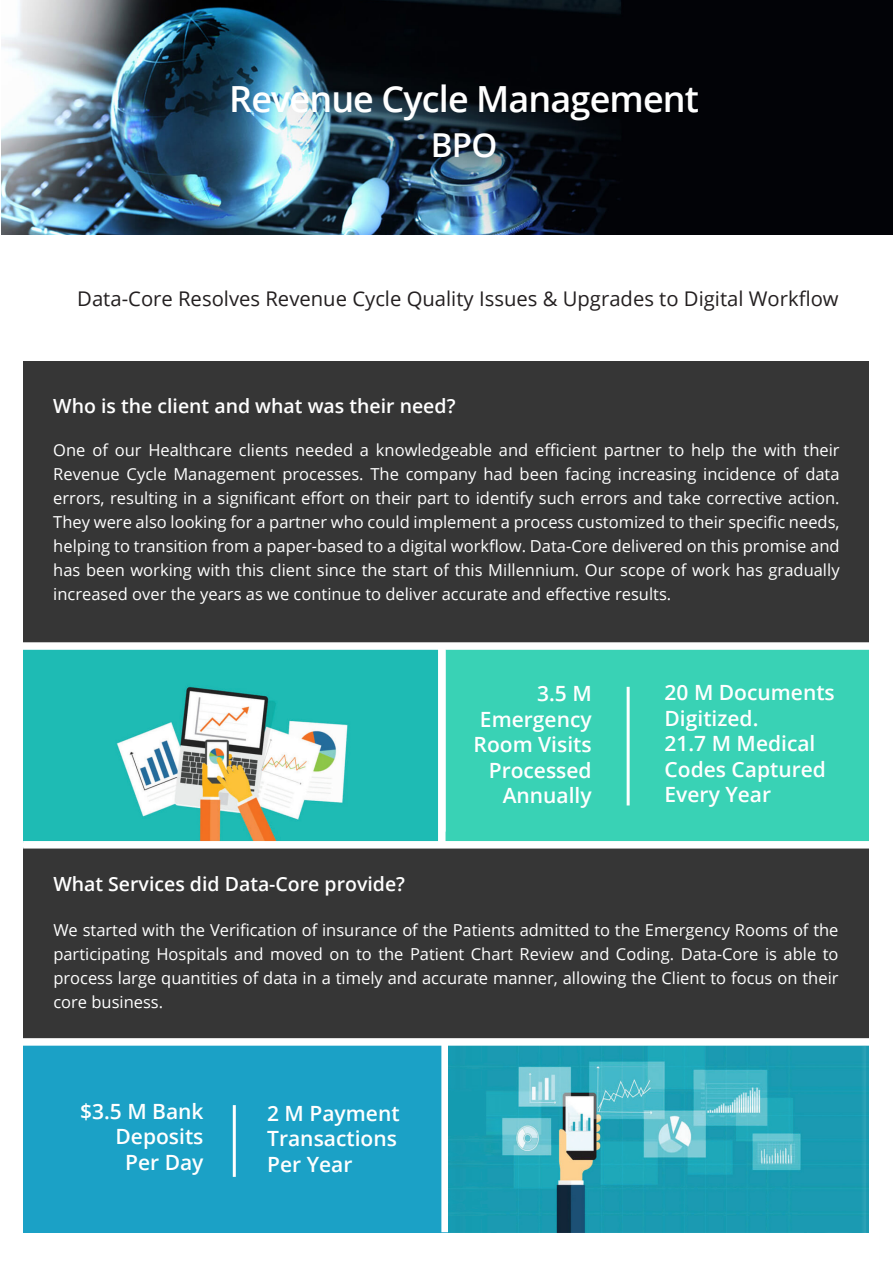
<style>
.page{position:relative;width:893px;height:1263px;background:#fff}
.page>*{position:absolute;margin:0;border:0;box-sizing:border-box;transform-origin:0 0}
.t1{font:600 36px "Open Sans";letter-spacing:-.025em;color:#fff}
.t2{font:600 33px "Open Sans";color:#fff}
.t3{font:600 21px/25.5px "Open Sans";color:#fff}
.t4{font:20.25px "Open Sans";color:#231f20}
.t5{font:600 19.5px "Open Sans";color:#fff}
.t6{font:16.5px/24px "Open Sans";color:#fff;text-align:justify}
</style>
<div class="page">
<div style="left:23px;top:847px;width:846px;height:199px;background:#363636"></div>
<img style="left:1px;top:1px;width:892px;height:233px">
<div style="left:446px;top:650px;width:423px;height:191px;background:#39d2b5"></div>
<hr style="left:627px;top:687px;width:3px;height:118px;background:#fff">
<img style="left:23px;top:650px;width:415px;height:191px">
<div style="left:23px;top:841px;width:851px;height:7px;background:#fff"></div>
<div style="left:23px;top:361px;width:846px;height:281px;background:#363636"></div>
<div style="left:23px;top:1046px;width:426px;height:187px;background:#1ba1c6"></div>
<div style="left:441px;top:1045px;width:8px;height:187px;background:#fff"></div>
<img style="left:449px;top:1046px;width:420px;height:187px">
<hr style="left:233px;top:1105px;width:3px;height:72px;background:#fff">
<div style="left:21px;top:1038px;width:856px;height:8px;background:#fff"></div>
<p class="t1" style="left:229px;top:74px;width:471px">Revenue Cycle Management</p>
<p class="t2" style="left:431px;top:122px;width:68px">BPO</p>
<p class="t4" style="left:77px;top:285px;width:763px">Data-Core Resolves Revenue Cycle Quality Issues &amp; Upgrades to Digital Workflow</p>
<p class="t5" style="left:53px;top:393px;width:404px">Who is the client and what was their need?</p>
<p class="t6" style="left:53px;top:437px;width:788px">One of our Healthcare clients needed a knowledgeable and efficient partner to help the with their Revenue Cycle Management processes. The company had been facing increasing incidence of data errors, resulting in a significant effort on their part to identify such errors and take corrective action.<br>They were also looking for a partner who could implement a process customized to their specific needs, helping to transition from a paper-based to a digital workflow. Data-Core delivered on this promise and has been working with this client since the start of this Millennium. Our scope of work has gradually increased over the years as we continue to deliver accurate and effective results.</p>
<p class="t3" style="left:474px;top:680px;width:120px;text-align:right">3.5 M<br>Emergency<br>Room Visits<br>Processed<br>Annually</p>
<p class="t3" style="left:664px;top:679px;width:172px">20 M Documents<br>Digitized.</p>
<p class="t3" style="left:664px;top:730px;width:163px">21.7 M Medical<br>Codes Captured<br>Every Year</p>
<p class="t5" style="left:53px;top:871px;width:353px">What Services did Data-Core provide?</p>
<p class="t6" style="left:53px;top:918px;width:787px">We started with the Verification of insurance of the Patients admitted to the Emergency Rooms of the participating Hospitals and moved on to the Patient Chart Review and Coding. Data-Core is able to process large quantities of data in a timely and accurate manner, allowing the Client to focus on their core business.</p>
<p class="t3" style="left:80px;top:1098px;width:125px;text-align:right">$3.5 M Bank<br>Deposits</p>
<p class="t3" style="left:125px;top:1149px;width:80px">Per Day</p>
<p class="t3" style="left:267px;top:1100px;width:134px">2 M Payment<br>Transactions<br>Per Year</p>
</div>
